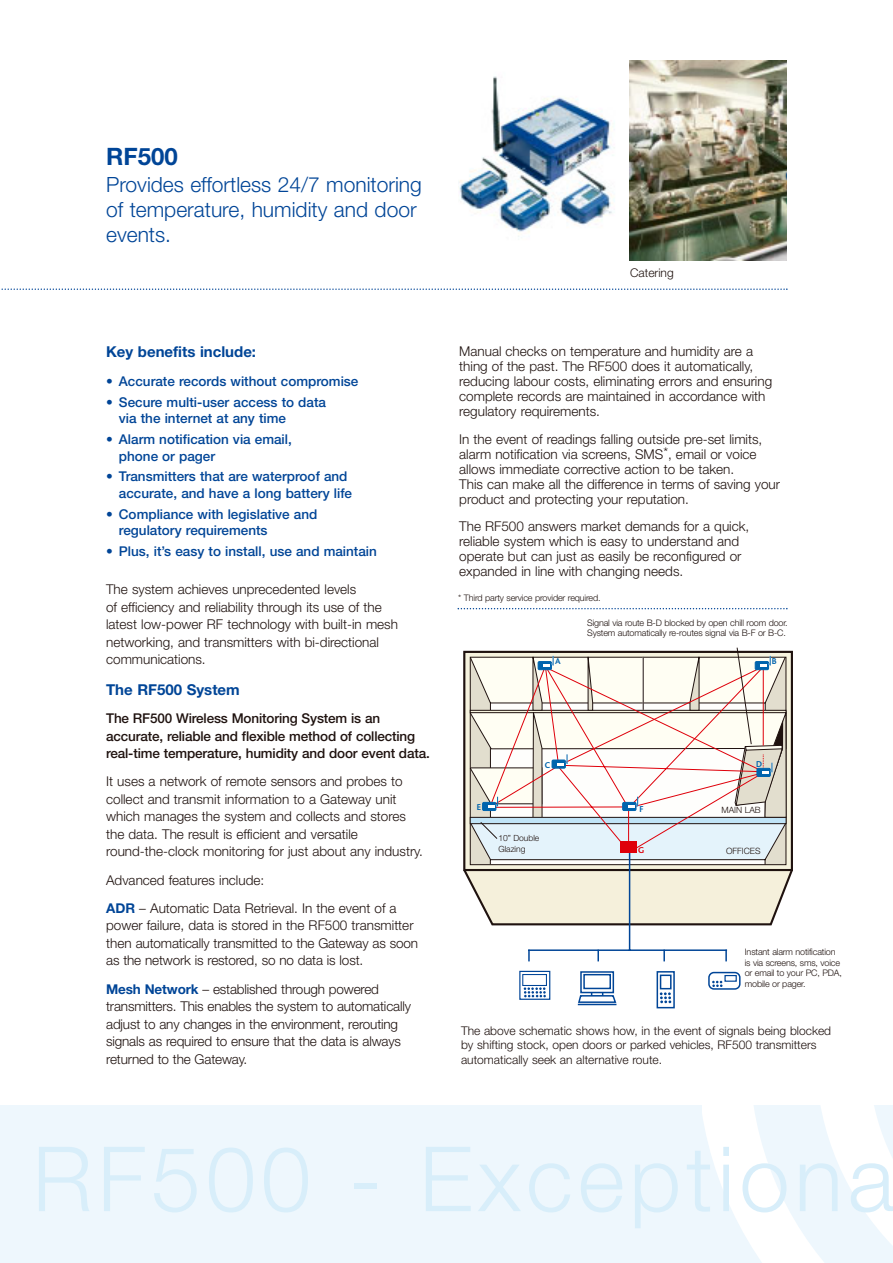
<style>
.page{position:relative;width:893px;height:1263px;background:#fff}
.page>*{position:absolute;margin:0;border:0;box-sizing:border-box;transform-origin:0 0}
.t1{font:300 90px "Helvetica Neue";letter-spacing:.055em;color:#d8eefa}
.t2{font:700 24px "Helvetica Neue";color:#004597}
.t3{font:300 21px/25.2px "Helvetica Neue";color:#004597}
.t4{font:700 15px "Helvetica Neue";color:#004597}
.t5{font:300 13.5px/17.5px "Helvetica Neue";color:#1f120f}
.t6{font:500 13.5px/16.5px "Helvetica Neue";color:#004597}
.t7{font:500 13.5px/17.5px "Helvetica Neue";letter-spacing:-.01em;color:#1f120f}
.t8{font:300 12px/14.4px "Helvetica Neue";color:#1f120f}
.t9{font:300 9px/10.8px "Helvetica Neue";letter-spacing:-.015em;color:#1f120f}
.t10{font:700 9px "Bliss";color:#0064ad}
.t11{font:700 9px "Bliss";color:#df000a}
.t12{font:300 8.7px "Helvetica Neue";color:#1f120f}
.t13{font:300 8.55px/10.2px "Helvetica Neue";color:#1f120f}
.s1{font-weight:700;color:#004597}
</style>
<div class="page">
<div style="left:0;top:1106px;width:892px;height:157px;background:#eef7fd"></div>
<svg style="left:703px;top:1105px;width:190px;height:158px"></svg>
<svg style="left:1px;top:288px;width:786px;height:2px"></svg>
<svg style="left:457px;top:608px;width:330px;height:1px"></svg>
<img style="left:459px;top:76px;width:156px;height:161px">
<img style="left:629px;top:61px;width:157px;height:199px">
<svg style="left:463px;top:647px;width:330px;height:362px"></svg>
<h2 class="t2" style="left:106px;top:148px;width:73px">RF500</h2>
<h3 class="t3" style="left:106px;top:174px;width:317px">Provides effortless 24/7 monitoring of temperature, humidity and door events.</h3>
<p class="t4" style="left:106px;top:346px;width:151px">Key benefits include:</p>
<p class="t6" style="left:106px;top:374px;width:254px">• Accurate records without compromise</p>
<p class="t6" style="left:119px;top:395px;width:209px;text-indent:-13px">• Secure multi-user access to data via the internet at any time</p>
<p class="t6" style="left:119px;top:432px;width:174px;text-indent:-13px">• Alarm notification via email, phone or pager</p>
<p class="t6" style="left:119px;top:470px;width:235px;text-indent:-13px">• Transmitters that are waterproof and accurate, and have a long battery life</p>
<p class="t6" style="left:119px;top:507px;width:200px;text-indent:-13px">• Compliance with legislative and regulatory requirements</p>
<p class="t6" style="left:106px;top:544px;width:272px">• Plus, it’s easy to install, use and maintain</p>
<p class="t5" style="left:106px;top:582px;width:293px">The system achieves unprecedented levels<br>of efficiency and reliability through its use of the latest low-power RF technology with built-in mesh networking, and transmitters with bi-directional communications.</p>
<p class="t4" style="left:106px;top:684px;width:135px">The RF500 System</p>
<p class="t7" style="left:106px;top:711px;width:325px">The RF500 Wireless Monitoring System is an accurate, reliable and flexible method of collecting real-time temperature, humidity and door event data.</p>
<p class="t5" style="left:106px;top:774px;width:318px">It uses a network of remote sensors and probes to collect and transmit information to a Gateway unit which manages the system and collects and stores the data. The result is efficient and versatile round-the-clock monitoring for just about any industry.</p>
<p class="t5" style="left:106px;top:867px;width:292px;line-height:28.2px">Advanced features include:<br><span class="s1">ADR</span> – Automatic Data Retrieval. In the event of a</p>
<p class="t5" style="left:106px;top:918px;width:313px">power failure, data is stored in the RF500 transmitter then automatically transmitted to the Gateway as soon as the network is restored, so no data is lost.</p>
<p class="t5" style="left:106px;top:981px;width:306px"><span class="s1">Mesh Network</span> – established through powered transmitters. This enables the system to automatically adjust to any changes in the environment, rerouting signals as required to ensure that the data is always returned to the Gateway.</p>
<p class="t8" style="left:630px;top:267px;width:45px">Catering</p>
<p class="t5" style="left:459px;top:345px;width:314px;line-height:15px">Manual checks on temperature and humidity are a thing of the past. The RF500 does it automatically, reducing labour costs, eliminating errors and ensuring complete records are maintained in accordance with regulatory requirements.</p>
<p class="t5" style="left:459px;top:433px;width:322px;line-height:15px">In the event of readings falling outside pre-set limits, alarm notification via screens, SMS*, email or voice allows immediate corrective action to be taken.<br>This can make all the difference in terms of saving your product and protecting your reputation.</p>
<p class="t5" style="left:459px;top:520px;width:291px;line-height:15px">The RF500 answers market demands for a quick, reliable system which is easy to understand and operate but can just as easily be reconfigured or expanded in line with changing needs.</p>
<p class="t9" style="left:458px;top:593px;width:144px">* Third party service provider required.</p>
<p class="t10" style="left:555px;top:658px;width:7px">A</p>
<p class="t9" style="left:587px;top:618px;width:202px">Signal via route B-D blocked by open chill room door.<br>System automatically re-routes signal via B-F or B-C.</p>
<p class="t10" style="left:772px;top:658px;width:6px">B</p>
<p class="t10" style="left:476px;top:804px;width:6px">E</p>
<p class="t10" style="left:544px;top:762px;width:7px">C</p>
<p class="t13" style="left:498px;top:834px;width:43px">10” Double<br>Glazing</p>
<p class="t10" style="left:639px;top:806px;width:6px">F</p>
<p class="t11" style="left:638px;top:847px;width:8px">G</p>
<p class="t10" style="left:756px;top:761px;width:7px">D</p>
<p class="t12" style="left:721px;top:807px;width:41px">MAIN LAB</p>
<p class="t12" style="left:726px;top:848px;width:36px">OFFICES</p>
<p class="t9" style="left:744px;top:947px;width:99px">Instant alarm notification is via screens, sms, voice or email to your PC, PDA, mobile or pager.</p>
<p class="t8" style="left:461px;top:1024px;width:371px">The above schematic shows how, in the event of signals being blocked by shifting stock, open doors or parked vehicles, RF500 transmitters automatically seek an alternative route.</p>
<h1 class="t1" style="left:32px;top:1147px;width:863px">RF500 - Exceptiona</h1>
</div>
